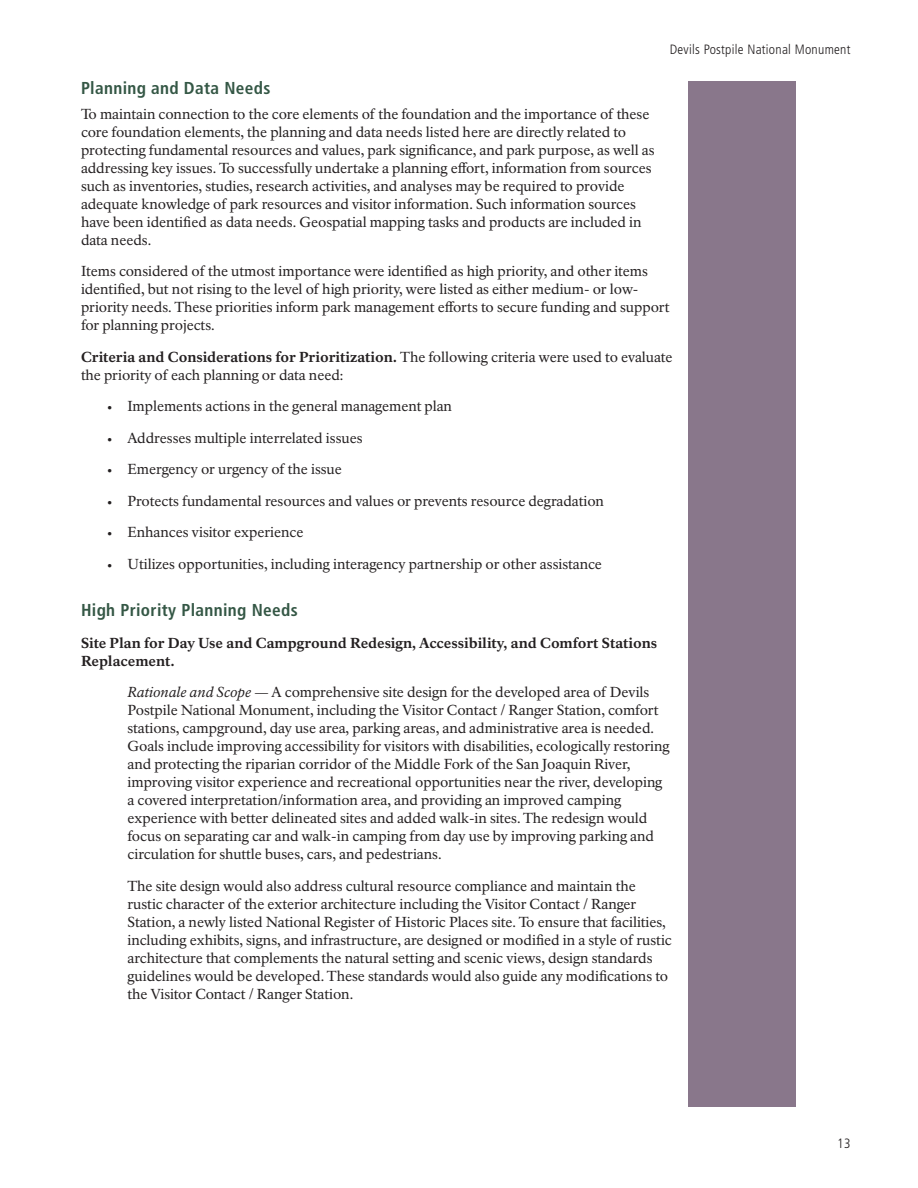
<style>
.page{position:relative;width:918px;height:1188px;background:#fff}
.page>*{position:absolute;margin:0;border:0;box-sizing:border-box;transform-origin:0 0}
.H3_Color2{font:700 condensed 17.25px "Frutiger LT Std";letter-spacing:.02em;color:#345745}
.NONBullet_List{font:14.25px/18px "NPS Rawlinson OT";letter-spacing:-.005em;color:#231f20}
.BODY{font:14.25px/18px "NPS Rawlinson OT";letter-spacing:-.005em;color:#231f20}
.BODY-2{font:800 14.25px/18px "NPS Rawlinson OT";color:#231f20}
.t1{font:300 condensed 13.5px "Frutiger LT Std";letter-spacing:.02em;color:#231f20}
.s1{font-weight:800}
.s2{font-family:"Frutiger LT Std";font-weight:900}
.s3{font-style:italic}
</style>
<div class="page">
<div style="left:688px;top:81px;width:108px;height:1026px;background:#89778b"></div>
<p class="t1" style="left:670px;top:42px;width:182px">Devils Postpile National Monument</p>
<p class="H3_Color2" style="left:81px;top:78px;width:191px">Planning and Data Needs</p>
<p class="BODY" style="left:81px;top:105px;width:575px">To maintain connection to the core elements of the foundation and the importance of these core foundation elements, the planning and data needs listed here are directly related to protecting fundamental resources and values, park significance, and park purpose, as well as addressing key issues. To successfully undertake a planning effort, information from sources such as inventories, studies, research activities, and analyses may be required to provide adequate knowledge of park resources and visitor information. Such information sources have been identified as data needs. Geospatial mapping tasks and products are included in data needs.</p>
<p class="BODY" style="left:81px;top:262px;width:590px">Items considered of the utmost importance were identified as high priority, and other items identified, but not rising to the level of high priority, were listed as either medium- or low&shy;priority needs. These priorities inform park management efforts to secure funding and support for planning projects.</p>
<p class="BODY" style="left:81px;top:348px;width:593px"><span class="s1">Criteria and Considerations for Prioritization.</span> The following criteria were used to evaluate the priority of each planning or data need:</p>
<p class="NONBullet_List" style="left:107px;top:397px;width:346px"><span class="s2">·</span> Implements actions in the general management plan</p>
<p class="NONBullet_List" style="left:107px;top:429px;width:257px"><span class="s2">·</span> Addresses multiple interrelated issues</p>
<p class="NONBullet_List" style="left:107px;top:460px;width:236px"><span class="s2">·</span> Emergency or urgency of the issue</p>
<p class="NONBullet_List" style="left:107px;top:492px;width:498px"><span class="s2">·</span> Protects fundamental resources and values or prevents resource degradation</p>
<p class="NONBullet_List" style="left:107px;top:523px;width:198px"><span class="s2">·</span> Enhances visitor experience</p>
<p class="NONBullet_List" style="left:107px;top:555px;width:496px"><span class="s2">·</span> Utilizes opportunities, including interagency partnership or other assistance</p>
<p class="H3_Color2" style="left:81px;top:600px;width:218px">High Priority Planning Needs</p>
<p class="BODY-2" style="left:81px;top:634px;width:578px">Site Plan for Day Use and Campground Redesign, Accessibility, and Comfort Stations<br>Replacement.</p>
<p class="NONBullet_List" style="left:127px;top:684px;width:544px"><span class="s3">Rationale and Scope —</span> A comprehensive site design for the developed area of Devils Postpile National Monument, including the Visitor Contact / Ranger Station, comfort stations, campground, day use area, parking areas, and administrative area is needed.<br>Goals include improving accessibility for visitors with disabilities, ecologically restoring and protecting the riparian corridor of the Middle Fork of the San Joaquin River, improving visitor experience and recreational opportunities near the river, developing a covered interpretation/information area, and providing an improved camping experience with better delineated sites and added walk-in sites. The redesign would focus on separating car and walk-in camping from day use by improving parking and circulation for shuttle buses, cars, and pedestrians.</p>
<p class="NONBullet_List" style="left:127px;top:877px;width:546px">The site design would also address cultural resource compliance and maintain the rustic character of the exterior architecture including the Visitor Contact / Ranger Station, a newly listed National Register of Historic Places site. To ensure that facilities, including exhibits, signs, and infrastructure, are designed or modified in a style of rustic architecture that complements the natural setting and scenic views, design standards guidelines would be developed. These standards would also guide any modifications to the Visitor Contact / Ranger Station.</p>
<p class="t1" style="left:837px;top:1135px;width:15px">13</p>
</div>
